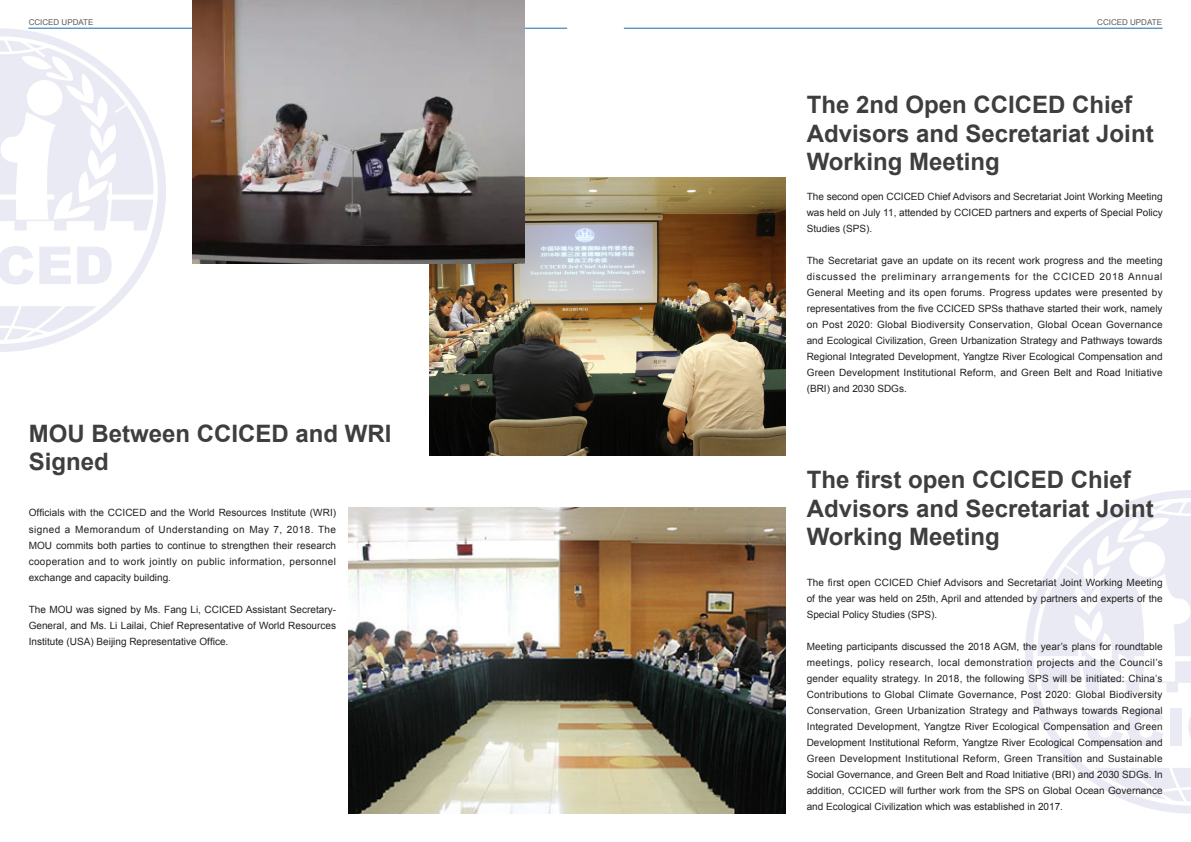
<style>
.page{position:relative;width:1191px;height:842px;background:#fff}
.page>*{position:absolute;margin:0;border:0;box-sizing:border-box;transform-origin:0 0}
.t1{font:700 24px/28.8px "Arial";color:#3e3e3f}
.t2{font:10px/16px "Arial";color:#231f20;text-align:justify}
.t3{font:8px "Arial";color:#57585a}
</style>
<div class="page">
<hr style="left:28px;top:28px;width:539px;height:1px;background:#1c6bae">
<hr style="left:624px;top:28px;width:538px;height:1px;background:#1c6bae">
<img style="left:348px;top:508px;width:438px;height:306px">
<img style="left:430px;top:177px;width:356px;height:278px">
<svg style="left:1025px;top:490px;width:166px;height:324px"></svg>
<div style="left:1169px;top:708px;width:12px;height:38px;background:#e9eaf3"></div>
<svg style="left:1086px;top:707px;width:77px;height:39px"></svg>
<svg style="left:1188px;top:707px;width:3px;height:39px"></svg>
<svg style="left:1094px;top:768px;width:97px;height:33px"></svg>
<svg style="left:1037px;top:502px;width:154px;height:190px"></svg>
<svg style="left:0;top:28px;width:166px;height:324px"></svg>
<svg style="left:0;top:306px;width:97px;height:34px"></svg>
<svg style="left:77px;top:247px;width:35px;height:37px"></svg>
<svg style="left:0;top:246px;width:71px;height:39px"></svg>
<svg style="left:0;top:41px;width:153px;height:190px"></svg>
<img style="left:193px;top:0;width:332px;height:264px">
<p class="t3" style="left:29px;top:17px;width:66px">CCICED UPDATE</p>
<p class="t3" style="left:1097px;top:17px;width:66px">CCICED UPDATE</p>
<p class="t1" style="left:806px;top:91px;width:348px">The 2nd Open CCICED Chief<br>Advisors and Secretariat Joint<br>Working Meeting</p>
<p class="t1" style="left:29px;top:420px;width:364px">MOU Between CCICED and WRI<br>Signed</p>
<p class="t2" style="left:29px;top:505px;width:309px">Officials with the CCICED and the World Resources Institute (WRI) signed a Memorandum of Understanding on May 7, 2018. The MOU commits both parties to continue to strengthen their research cooperation and to work jointly on public information, personnel exchange and capacity building.</p>
<p class="t2" style="left:29px;top:601px;width:309px">The MOU was signed by Ms. Fang Li, CCICED Assistant Secretary-General, and Ms. Li Lailai, Chief Representative of World Resources Institute (USA) Beijing Representative Office.</p>
<p class="t2" style="left:806px;top:188px;width:357px">The second open CCICED Chief Advisors and Secretariat Joint Working Meeting was held on July 11, attended by CCICED partners and experts of Special Policy Studies (SPS).</p>
<p class="t2" style="left:806px;top:252px;width:357px">The Secretariat gave an update on its recent work progress and the meeting discussed the preliminary arrangements for the CCICED 2018 Annual General Meeting and its open forums. Progress updates were presented by representatives from the five CCICED SPSs thathave started their work, namely on Post 2020: Global Biodiversity Conservation, Global Ocean Governance and Ecological Civilization, Green Urbanization Strategy and Pathways towards Regional Integrated Development, Yangtze River Ecological Compensation and Green Development Institutional Reform, and Green Belt and Road Initiative (BRI) and 2030 SDGs.</p>
<p class="t1" style="left:806px;top:466px;width:348px">The first open CCICED Chief<br>Advisors and Secretariat Joint<br>Working Meeting</p>
<p class="t2" style="left:806px;top:574px;width:357px">The first open CCICED Chief Advisors and Secretariat Joint Working Meeting of the year was held on 25th, April and attended by partners and experts of the Special Policy Studies (SPS).</p>
<p class="t2" style="left:806px;top:638px;width:357px">Meeting participants discussed the 2018 AGM, the year’s plans for roundtable meetings, policy research, local demonstration projects and the Council’s gender equality strategy. In 2018, the following SPS will be initiated: China’s Contributions to Global Climate Governance, Post 2020: Global Biodiversity Conservation, Green Urbanization Strategy and Pathways towards Regional Integrated Development, Yangtze River Ecological Compensation and Green Development Institutional Reform, Yangtze River Ecological Compensation and Green Development Institutional Reform, Green Transition and Sustainable Social Governance, and Green Belt and Road Initiative (BRI) and 2030 SDGs. In addition, CCICED will further work from the SPS on Global Ocean Governance and Ecological Civilization which was established in 2017.</p>
</div>
